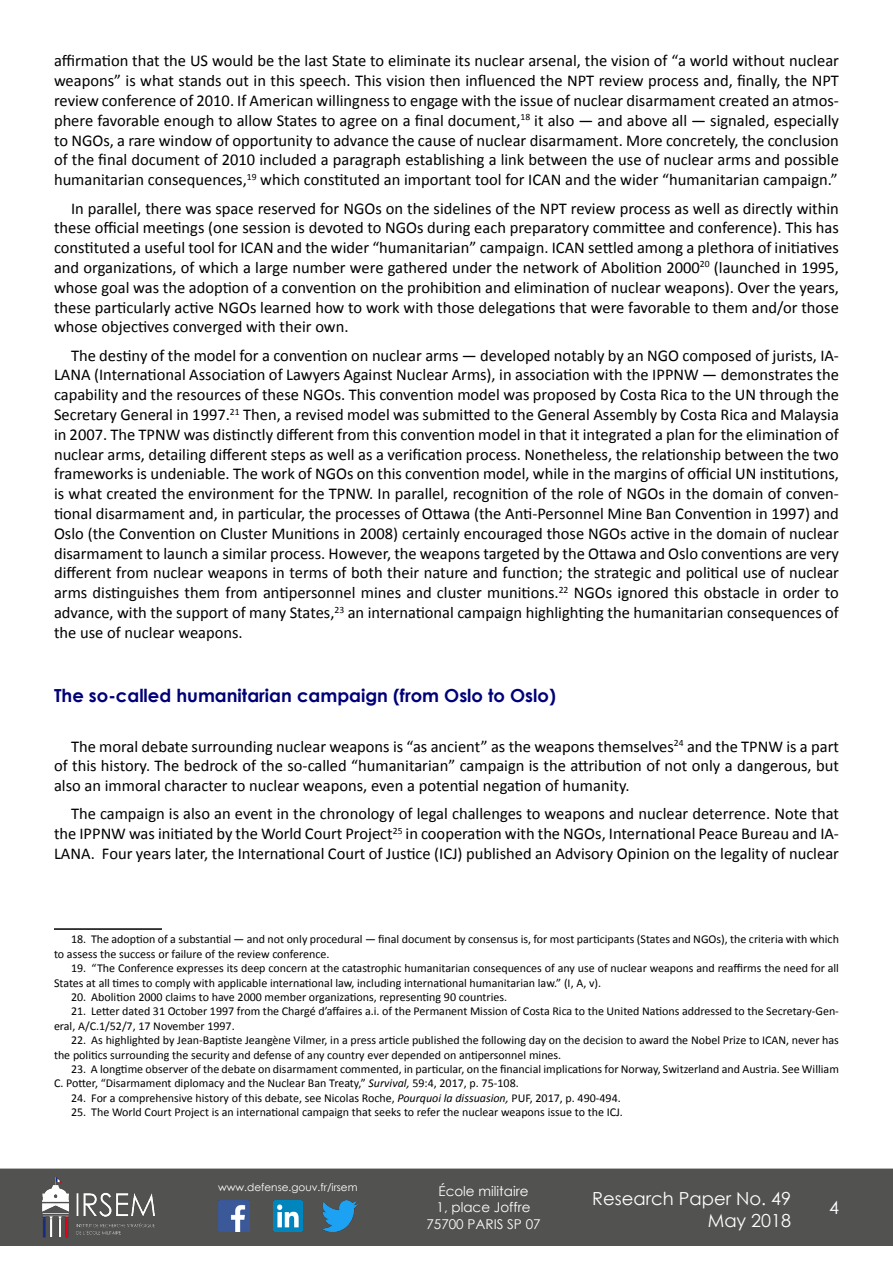
<style>
.page{position:relative;width:893px;height:1263px;background:#fff}
.page>*{position:absolute;margin:0;border:0;box-sizing:border-box;transform-origin:0 0}
.Titre_2{font:700 18px "Century Gothic";color:#000078}
.t1{font:18px/21.6px "Century Gothic";color:#fff;text-align:right}
.Texte_courant{font:16.5px/19.8px "Calibri";color:#000;text-align:justify}
.t2{font:13.5px/16.2px "Century Gothic";color:#fff;text-align:center}
.Note_de_bas_de_page{font:12px/14.4px "Calibri";color:#000}
.t3{font:10.5px "Century Gothic";color:#fff}
.s1{font-style:italic}
</style>
<div class="page">
<div style="left:0;top:1168px;width:893px;height:78px;background:#525251;border:2px solid #525251"></div>
<img style="left:39px;top:1169px;width:117px;height:76px">
<img style="left:322px;top:1200px;width:36px;height:32px">
<img style="left:218px;top:1200px;width:31px;height:32px">
<img style="left:274px;top:1200px;width:28px;height:32px">
<hr style="left:54px;top:928px;width:108px;height:2px;background:#000">
<p class="Texte_courant" style="left:54px;top:51px;width:786px">affirmation that the US would be the last State to eliminate its nuclear arsenal, the vision of “a world without nuclear weapons” is what stands out in this speech. This vision then influenced the NPT review process and, finally, the NPT review conference of 2010. If American willingness to engage with the issue of nuclear disarmament created an atmos&shy;phere favorable enough to allow States to agree on a final document,<sup>18</sup> it also — and above all — signaled, especially to NGOs, a rare window of opportunity to advance the cause of nuclear disarmament. More concretely, the conclusion of the final document of 2010 included a paragraph establishing a link between the use of nuclear arms and possible humanitarian consequences,<sup>19</sup> which constituted an important tool for ICAN and the wider “humanitarian campaign.”</p>
<p class="Texte_courant" style="left:54px;top:198px;width:786px;text-indent:17px">In parallel, there was space reserved for NGOs on the sidelines of the NPT review process as well as directly within these official meetings (one session is devoted to NGOs during each preparatory committee and conference). This has constituted a useful tool for ICAN and the wider “humanitarian” campaign. ICAN settled among a plethora of initiatives and organizations, of which a large number were gathered under the network of Abolition 2000<sup>20</sup> (launched in 1995, whose goal was the adoption of a convention on the prohibition and elimination of nuclear weapons). Over the years, these particularly active NGOs learned how to work with those delegations that were favorable to them and/or those whose objectives converged with their own.</p>
<p class="Texte_courant" style="left:54px;top:345px;width:786px;text-indent:17px">The destiny of the model for a convention on nuclear arms — developed notably by an NGO composed of jurists, IA-LANA (International Association of Lawyers Against Nuclear Arms), in association with the IPPNW — demonstrates the capability and the resources of these NGOs. This convention model was proposed by Costa Rica to the UN through the Secretary General in 1997.<sup>21</sup> Then, a revised model was submitted to the General Assembly by Costa Rica and Malaysia in 2007. The TPNW was distinctly different from this convention model in that it integrated a plan for the elimination of nuclear arms, detailing different steps as well as a verification process. Nonetheless, the relationship between the two frameworks is undeniable. The work of NGOs on this convention model, while in the margins of official UN institutions, is what created the environment for the TPNW. In parallel, recognition of the role of NGOs in the domain of conven&shy;tional disarmament and, in particular, the processes of Ottawa (the Anti-Personnel Mine Ban Convention in 1997) and Oslo (the Convention on Cluster Munitions in 2008) certainly encouraged those NGOs active in the domain of nuclear disarmament to launch a similar process. However, the weapons targeted by the Ottawa and Oslo conventions are very different from nuclear weapons in terms of both their nature and function; the strategic and political use of nuclear arms distinguishes them from antipersonnel mines and cluster munitions.<sup>22</sup> NGOs ignored this obstacle in order to advance, with the support of many States,<sup>23</sup> an international campaign highlighting the humanitarian consequences of the use of nuclear weapons.</p>
<p class="Titre_2" style="left:54px;top:682px;width:503px">The so-called humanitarian campaign (from Oslo to Oslo)</p>
<p class="Texte_courant" style="left:54px;top:736px;width:786px;text-indent:17px">The moral debate surrounding nuclear weapons is “as ancient” as the weapons themselves<sup>24</sup> and the TPNW is a part of this history. The bedrock of the so-called “humanitarian” campaign is the attribution of not only a dangerous, but also an immoral character to nuclear weapons, even a potential negation of humanity.</p>
<p class="Texte_courant" style="left:54px;top:804px;width:786px;text-indent:17px">The campaign is also an event in the chronology of legal challenges to weapons and nuclear deterrence. Note that the IPPNW was initiated by the World Court Project<sup>25</sup> in cooperation with the NGOs, International Peace Bureau and IA-LANA. Four years later, the International Court of Justice (ICJ) published an Advisory Opinion on the legality of nuclear</p>
<p class="Note_de_bas_de_page" style="left:54px;top:932px;width:786px;text-indent:17px">18. The adoption of a substantial — and not only procedural — final document by consensus is, for most participants (States and NGOs), the criteria with which to assess the success or failure of the review conference.</p>
<p class="Note_de_bas_de_page" style="left:54px;top:961px;width:786px;text-indent:17px">19. “The Conference expresses its deep concern at the catastrophic humanitarian consequences of any use of nuclear weapons and reaffirms the need for all<br>States at all times to comply with applicable international law, including international humanitarian law.” (I, A, v).</p>
<p class="Note_de_bas_de_page" style="left:71px;top:990px;width:438px">20. Abolition 2000 claims to have 2000 member organizations, representing 90 countries.</p>
<p class="Note_de_bas_de_page" style="left:54px;top:1004px;width:786px;text-indent:17px">21. Letter dated 31 October 1997 from the Chargé d’affaires a.i. of the Permanent Mission of Costa Rica to the United Nations addressed to the Secretary-Gen&shy;eral, A/C.1/52/7, 17 November 1997.</p>
<p class="Note_de_bas_de_page" style="left:54px;top:1033px;width:786px;text-indent:17px">22. As highlighted by Jean-Baptiste Jeangène Vilmer, in a press article published the following day on the decision to award the Nobel Prize to ICAN, never has the politics surrounding the security and defense of any country ever depended on antipersonnel mines.</p>
<p class="Note_de_bas_de_page" style="left:54px;top:1062px;width:786px;text-indent:17px">23. A longtime observer of the debate on disarmament commented, in particular, on the financial implications for Norway, Switzerland and Austria. See William<br>C. Potter, “Disarmament diplomacy and the Nuclear Ban Treaty,” <span class="s1">Survival,</span> 59:4, 2017, p. 75-108.</p>
<p class="Note_de_bas_de_page" style="left:71px;top:1091px;width:551px">24. For a comprehensive history of this debate, see Nicolas Roche, <span class="s1">Pourquoi la dissuasion,</span> PUF, 2017, p. 490-494.</p>
<p class="Note_de_bas_de_page" style="left:71px;top:1105px;width:553px">25. The World Court Project is an international campaign that seeks to refer the nuclear weapons issue to the ICJ.</p>
<p class="t3" style="left:218px;top:1179px;width:141px">www.defense.gouv.fr/irsem</p>
<p class="t2" style="left:426px;top:1183px;width:116px">École militaire<br>1, place Joffre<br>75700 PARIS SP 07</p>
<p class="t1" style="left:592px;top:1187px;width:200px">Research Paper No. 49<br>May 2018</p>
<p class="t1" style="left:829px;top:1196px;width:11px">4</p>
</div>
